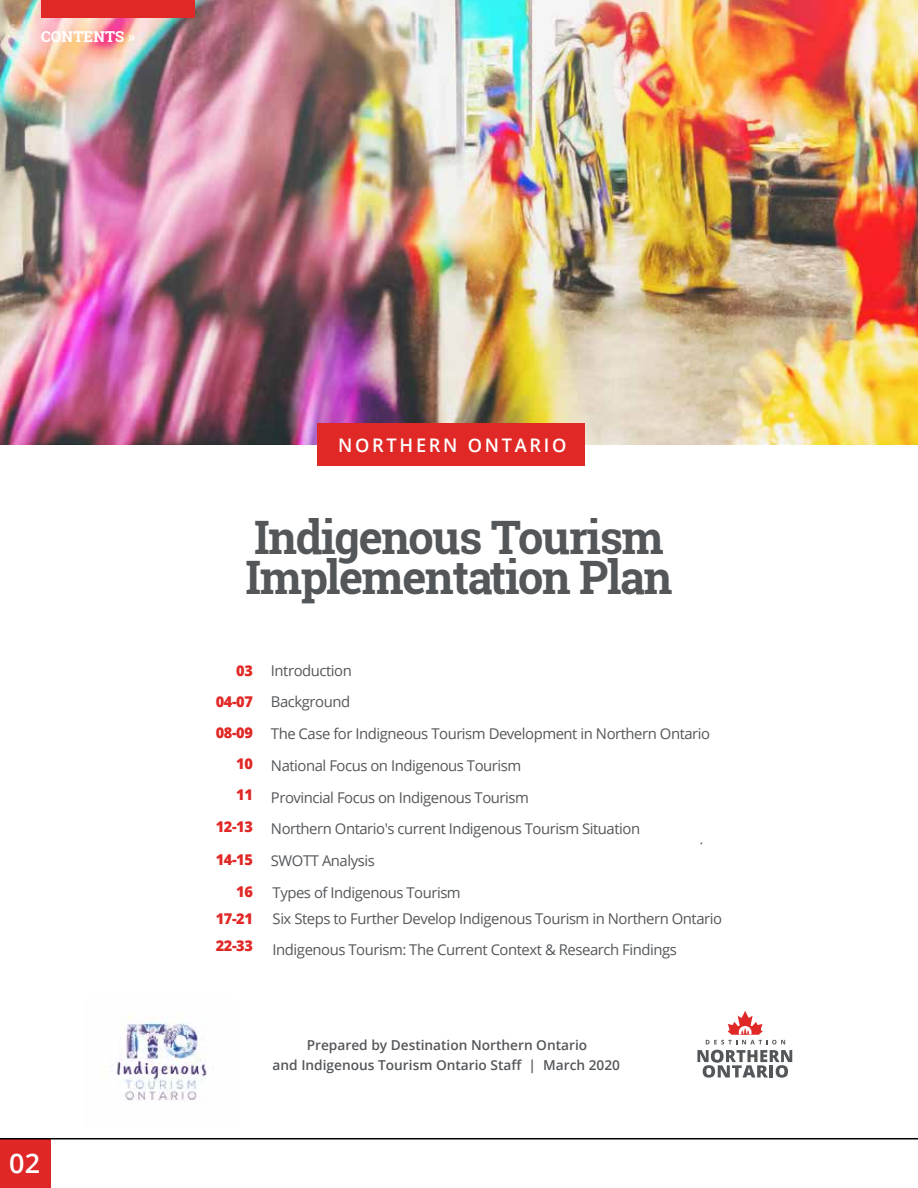
<style>
.page{position:relative;width:918px;height:1188px;background:#fff}
.page>*{position:absolute;margin:0;border:0;box-sizing:border-box;transform-origin:0 0}
.t1{font:700 46.05px/40.3px "Roboto Slab";letter-spacing:-.03em;color:#54575a}
.t2{font:600 27px "Open Sans";color:#fff}
.t3{font:600 18.75px "Open Sans";letter-spacing:.15em;color:#fff}
.t4{font:700 15px "Roboto Slab";letter-spacing:.01em;color:#fff}
.t5{font:14.85px/31.8px "Open Sans";letter-spacing:-.03em;color:#54575a}
.t6{font:800 14.85px/31px "Open Sans";letter-spacing:-.03em;color:#e02926;text-align:right}
.t7{font:600 13.65px/20.5px "Open Sans";color:#54575a;text-align:center}
</style>
<div class="page">
<img style="left:0;top:0;width:918px;height:444px">
<div style="left:41px;top:0;width:153px;height:17px;background:#e02926"></div>
<svg style="left:697px;top:1050px;width:95px;height:28px"></svg>
<svg style="left:706px;top:1011px;width:79px;height:33px"></svg>
<div style="left:317px;top:423px;width:267px;height:42px;background:#e02926"></div>
<div style="left:0;top:1139px;width:51px;height:49px;background:#de2726"></div>
<hr style="left:0;top:1138px;width:918px;height:1px;background:#000">
<img style="left:102px;top:1015px;width:105px;height:86px">
<p class="t4" style="left:41px;top:27px;width:96px">CONTENTS »</p>
<h2 class="t2" style="left:9px;top:1145px;width:32px">02</h2>
<p class="t3" style="left:338px;top:432px;width:230px">NORTHERN ONTARIO</p>
<h1 class="t1" style="left:246px;top:516px;width:428px">Indigenous Tourism<br>Implementation Plan</h1>
<p class="t6" style="left:216px;top:654px;width:39px">03<br>04-07<br>08-09<br>10<br>11</p>
<p class="t6" style="left:216px;top:810px;width:39px;line-height:32.4px">12-13<br>14-15<br>16</p>
<p class="t6" style="left:216px;top:905px;width:39px;line-height:27px;text-align:left">17-21<br>22-33</p>
<p class="t5" style="left:271px;top:654px;width:441px">Introduction<br>Background<br>The Case for Indigneous Tourism Development in Northern Ontario National Focus on Indigenous Tourism<br>Provincial Focus on Indigenous Tourism<br>Northern Ontario's current Indigenous Tourism Situation<br>SWOTT Analysis<br>Types of Indigenous Tourism</p>
<p class="t5" style="left:273px;top:902px;width:451px;line-height:31px">Six Steps to Further Develop Indigenous Tourism in Northern Ontario<br>Indigenous Tourism: The Current Context &amp; Research Findings</p>
<p class="t7" style="left:273px;top:1034px;width:349px">Prepared by Destination Northern Ontario<br>and Indigenous Tourism Ontario Staff | March 2020</p>
</div>
